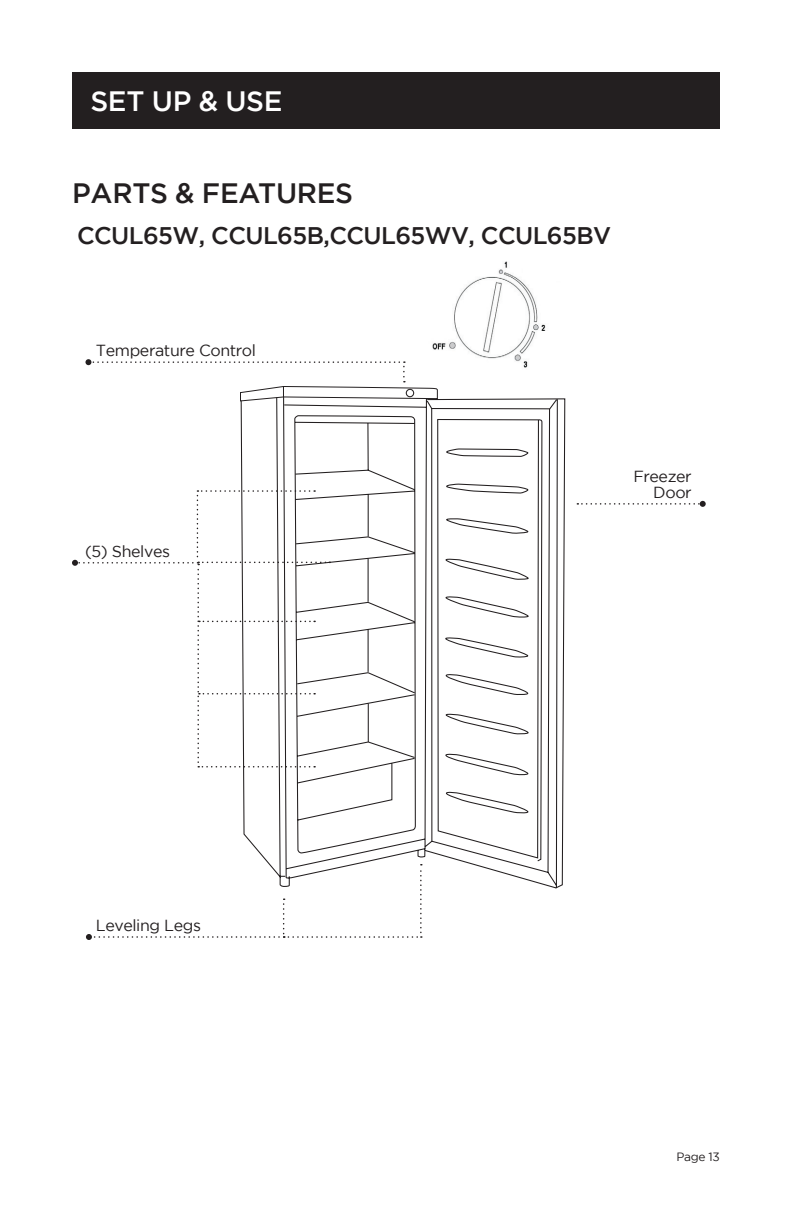
<style>
.page{position:relative;width:792px;height:1224px;background:#fff}
.page>*{position:absolute;margin:0;border:0;box-sizing:border-box;transform-origin:0 0}
.t1{font:500 28px "Gotham";letter-spacing:-.01em;color:#231f20}
.t2{font:500 28px "Gotham";letter-spacing:-.01em;color:#fff}
.t3{font:500 24px "Gotham";letter-spacing:-.025em;color:#231f20}
.body_copy{font:16px "Gotham";letter-spacing:-.025em;color:#231f20}
.t4{font:12px "Gotham";letter-spacing:-.025em;color:#231f20}
</style>
<div class="page">
<img style="left:432px;top:261px;width:114px;height:107px">
<div style="left:72px;top:72px;width:648px;height:57px;background:#231f20"></div>
<svg style="left:577px;top:501px;width:129px;height:6px"></svg>
<svg style="left:86px;top:889px;width:336px;height:51px"></svg>
<svg style="left:85px;top:359px;width:353px;height:29px"></svg>
<svg style="left:240px;top:388px;width:326px;height:501px"></svg>
<svg style="left:72px;top:490px;width:258px;height:278px"></svg>
<p class="t2" style="left:90px;top:85px;width:194px">SET UP &amp; USE</p>
<p class="t1" style="left:72px;top:177px;width:283px">PARTS &amp; FEATURES</p>
<p class="t3" style="left:77px;top:221px;width:536px">CCUL65W, CCUL65B,CCUL65WV, CCUL65BV</p>
<p class="body_copy" style="left:96px;top:341px;width:162px">Temperature Control</p>
<p class="body_copy" style="left:85px;top:543px;width:87px">(5) Shelves</p>
<p class="body_copy" style="left:633px;top:468px;width:60px">Freezer</p>
<p class="body_copy" style="left:653px;top:484px;width:40px">Door</p>
<p class="body_copy" style="left:96px;top:917px;width:107px">Leveling Legs</p>
<p class="t4" style="left:677px;top:1150px;width:45px">Page 13</p>
</div>
